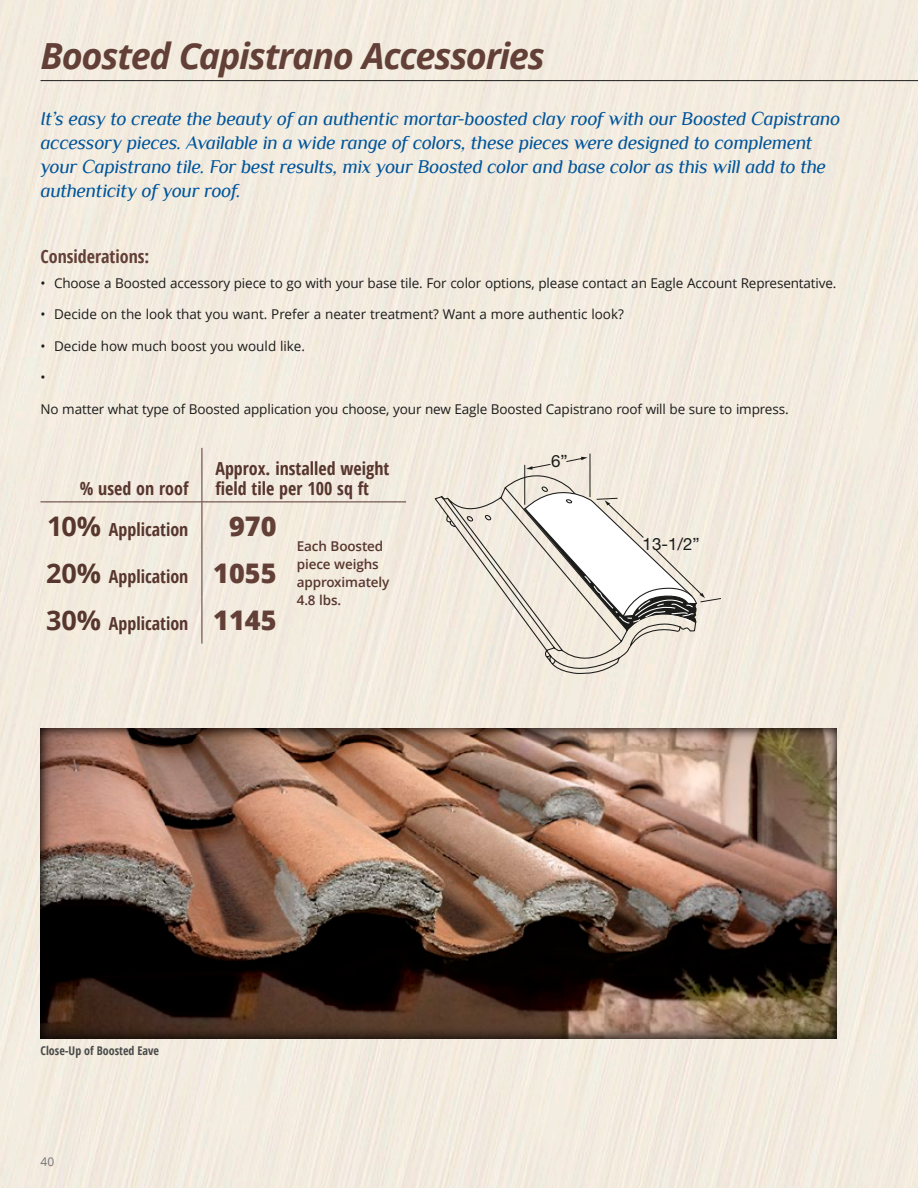
<style>
.page{position:relative;width:918px;height:1188px;background:#fff}
.page>*{position:absolute;margin:0;border:0;box-sizing:border-box;transform-origin:0 0}
.t1{font:italic 700 36px "Open Sans";letter-spacing:-.035em;color:#634037}
.t2{font:800 27px "Open Sans";color:#634037}
.t3{font:italic 19.5px/24px "Philosopher";letter-spacing:-.02em;color:#00559b}
.t4{font:700 condensed 18px/20.2px "Open Sans";color:#57362e}
.t5{font:700 condensed 18px "Open Sans";color:#634037}
.t6{font:16.95px "Helvetica Neue";color:#1b1b1a}
.t7{font:13.5px "Open Sans";letter-spacing:-.01em;color:#1b1b1a}
.t8{font:600 13.5px/18px "Open Sans";letter-spacing:-.01em;color:#57362e}
.t9{font:700 condensed 12px "Open Sans";color:#494b4b}
.t10{font:12px "Open Sans";color:#727273}
.s1{font-stretch:normal;font-size:27px}
.s2{font-weight:800;font-stretch:normal;font-size:27px;color:#634037}
</style>
<div class="page">
<div style="left:0;top:0;width:903px;height:1188px;background:#f2ecdf"></div>
<svg style="left:434px;top:461px;width:90px;height:224px"></svg>
<svg style="left:524px;top:453px;width:225px;height:243px"></svg>
<img style="left:40px;top:728px;width:797px;height:310px">
<hr style="left:40px;top:80px;width:878px;height:1px;background:#1b1b1a">
<div style="left:903px;top:0;width:15px;height:1188px;background:#f2ece0"></div>
<hr style="left:202px;top:448px;width:1px;height:54px;background:#57362e">
<hr style="left:40px;top:502px;width:162px;height:1px;background:#57362e">
<hr style="left:202px;top:502px;width:1px;height:47px;background:#57362e">
<hr style="left:202px;top:502px;width:88px;height:1px;background:#57362e">
<hr style="left:290px;top:502px;width:116px;height:1px;background:#57362e">
<hr style="left:202px;top:549px;width:1px;height:47px;background:#57362e">
<hr style="left:202px;top:596px;width:1px;height:48px;background:#57362e">
<h1 class="t1" style="left:40px;top:36px;width:506px">Boosted Capistrano Accessories</h1>
<p class="t3" style="left:40px;top:107px;width:802px">It’s easy to create the beauty of an authentic mortar-boosted clay roof with our Boosted Capistrano accessory pieces. Available in a wide range of colors, these pieces were designed to complement your Capistrano tile. For best results, mix your Boosted color and base color as this will add to the authenticity of your roof.</p>
<h3 class="t5" style="left:40px;top:246px;width:110px">Considerations:</h3>
<p class="t7" style="left:40px;top:274px;width:798px">• Choose a Boosted accessory piece to go with your base tile. For color options, please contact an Eagle Account Representative.</p>
<p class="t7" style="left:40px;top:305px;width:585px">• Decide on the look that you want. Prefer a neater treatment? Want a more authentic look?</p>
<p class="t7" style="left:40px;top:337px;width:266px">• Decide how much boost you would like.</p>
<p class="t7" style="left:40px;top:368px;width:7px">•</p>
<p class="t7" style="left:40px;top:400px;width:750px">No matter what type of Boosted application you choose, your new Eagle Boosted Capistrano roof will be sure to impress.</p>
<h3 class="t4" style="left:80px;top:479px;width:110px">% used on roof</h3>
<h3 class="t4" style="left:215px;top:459px;width:175px">Approx. installed weight field tile per 100 sq ft</h3>
<h3 class="t4" style="left:47px;top:520px;width:143px"><span class="s1">10%</span> Application</h3>
<h2 class="t2" style="left:229px;top:511px;width:49px">970</h2>
<h3 class="t4" style="left:46px;top:567px;width:232px"><span class="s1">20%</span> Application <span class="s2">1055</span></h3>
<h3 class="t4" style="left:46px;top:614px;width:232px"><span class="s1">30%</span> Application <span class="s2">1145</span></h3>
<p class="t8" style="left:297px;top:537px;width:94px">Each Boosted piece weighs approximately<br>4.8 lbs.</p>
<p class="t6" style="left:551px;top:451px;width:18px">6”</p>
<p class="t6" style="left:643px;top:533px;width:59px">13-1/2”</p>
<p class="t9" style="left:40px;top:1044px;width:120px">Close-Up of Boosted Eave</p>
<p class="t10" style="left:40px;top:1153px;width:15px">40</p>
</div>
